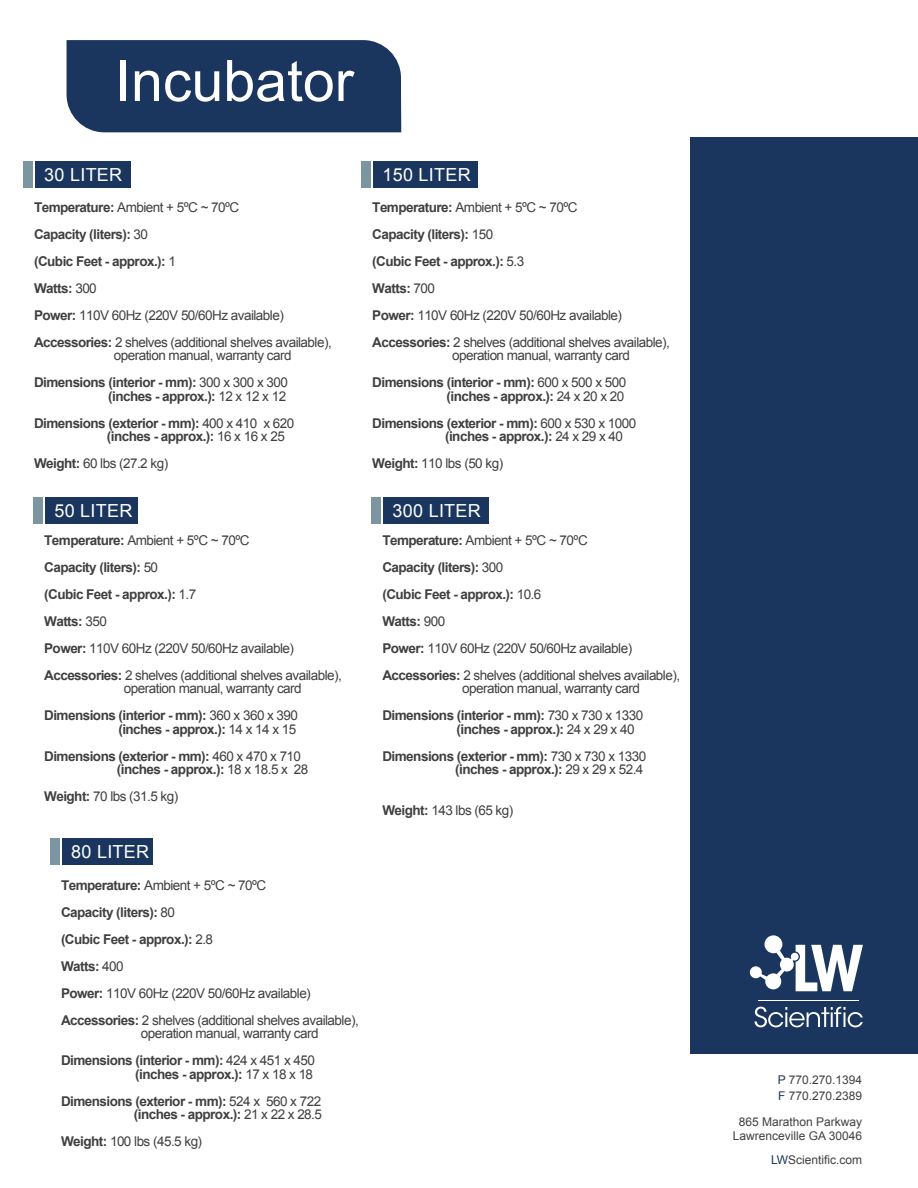
<style>
.page{position:relative;width:918px;height:1188px;background:#fff}
.page>*{position:absolute;margin:0;border:0;box-sizing:border-box;transform-origin:0 0}
.t1{font:57.3px "Arial";color:#fff}
.t2{font:18px "Arial";letter-spacing:.015em;color:#fff}
.t3{font:13.5px/27px "Arial";letter-spacing:-.04em;color:#404041}
.t4{font:700 13.5px/27px "Arial";letter-spacing:-.04em;color:#404041}
.t5{font:12px/16.5px "Arial";color:#404041}
.s1{font-weight:700}
.s2{font-weight:400}
.s3{color:#1b365e}
</style>
<div class="page">
<div style="left:690px;top:500px;width:228px;height:554px;background:#1b365e"></div>
<div style="left:690px;top:137px;width:228px;height:368px;background:#1b365e"></div>
<svg style="left:755px;top:1007px;width:108px;height:20px"></svg>
<hr style="left:759px;top:1000px;width:100px;height:1px;background:#fff">
<svg style="left:749px;top:935px;width:114px;height:56px"></svg>
<div style="left:67px;top:40px;width:334px;height:92px;background:#1b365e"></div>
<div style="left:45px;top:497px;width:93px;height:27px;background:#1b365e"></div>
<div style="left:33px;top:497px;width:9px;height:27px;background:#7c96a1"></div>
<div style="left:62px;top:838px;width:91px;height:27px;background:#1b365e"></div>
<div style="left:50px;top:838px;width:9px;height:27px;background:#7c96a1"></div>
<div style="left:35px;top:161px;width:95px;height:27px;background:#1b365e"></div>
<div style="left:23px;top:161px;width:9px;height:27px;background:#7c96a1"></div>
<div style="left:384px;top:497px;width:105px;height:27px;background:#1b365e"></div>
<div style="left:372px;top:497px;width:9px;height:27px;background:#7c96a1"></div>
<div style="left:374px;top:161px;width:104px;height:27px;background:#1b365e"></div>
<div style="left:361px;top:161px;width:10px;height:27px;background:#7c96a1"></div>
<p class="t1" style="left:115px;top:43px;width:240px">Incubator</p>
<p class="t2" style="left:44px;top:163px;width:79px">30 LITER</p>
<p class="t3" style="left:34px;top:193px;width:299px"><span class="s1">Temperature:</span> Ambient + 5ºC ~ 70ºC<br><span class="s1">Capacity (liters):</span> 30<br><span class="s1">(Cubic Feet - approx.):</span> 1<br><span class="s1">Watts:</span> 300<br><span class="s1">Power:</span> 110V 60Hz (220V 50/60Hz available)<br><span class="s1">Accessories:</span> 2 shelves (additional shelves available),</p>
<p class="t3" style="left:34px;top:342px;width:259px;text-align:right">operation manual, warranty card<br><span class="s1">Dimensions (interior - mm):</span> 300 x 300 x 300</p>
<p class="t4" style="left:34px;top:383px;width:262px;text-indent:74px">(inches - approx.): <span class="s2">12 x 12 x 12<br></span>Dimensions (exterior - mm): <span class="s2">400 x 410 x 620</span></p>
<p class="t4" style="left:34px;top:423px;width:252px;text-indent:73px">(inches - approx.): <span class="s2">16 x 16 x 25<br></span>Weight: <span class="s2">60 lbs (27.2 kg)</span></p>
<p class="t2" style="left:54px;top:499px;width:79px">50 LITER</p>
<p class="t3" style="left:44px;top:526px;width:299px"><span class="s1">Temperature:</span> Ambient + 5ºC ~ 70ºC<br><span class="s1">Capacity (liters):</span> 50<br><span class="s1">(Cubic Feet - approx.):</span> 1.7<br><span class="s1">Watts:</span> 350<br><span class="s1">Power:</span> 110V 60Hz (220V 50/60Hz available)<br><span class="s1">Accessories:</span> 2 shelves (additional shelves available),</p>
<p class="t3" style="left:44px;top:675px;width:259px;text-align:right">operation manual, warranty card<br><span class="s1">Dimensions (interior - mm):</span> 360 x 360 x 390</p>
<p class="t4" style="left:44px;top:716px;width:258px;text-indent:74px">(inches - approx.): <span class="s2">14 x 14 x 15<br></span>Dimensions (exterior - mm): <span class="s2">460 x 470 x 710</span></p>
<p class="t4" style="left:44px;top:756px;width:266px;text-indent:73px">(inches - approx.): <span class="s2">18 x 18.5 x 28<br></span>Weight: <span class="s2">70 lbs (31.5 kg)</span></p>
<p class="t2" style="left:71px;top:840px;width:79px">80 LITER</p>
<p class="t3" style="left:61px;top:871px;width:299px"><span class="s1">Temperature:</span> Ambient + 5ºC ~ 70ºC<br><span class="s1">Capacity (liters):</span> 80<br><span class="s1">(Cubic Feet - approx.):</span> 2.8<br><span class="s1">Watts:</span> 400<br><span class="s1">Power:</span> 110V 60Hz (220V 50/60Hz available)<br><span class="s1">Accessories:</span> 2 shelves (additional shelves available),</p>
<p class="t3" style="left:61px;top:1020px;width:259px;text-align:right">operation manual, warranty card<br><span class="s1">Dimensions (interior - mm):</span> 424 x 451 x 450</p>
<p class="t4" style="left:61px;top:1061px;width:262px;text-indent:74px">(inches - approx.): <span class="s2">17 x 18 x 18<br></span>Dimensions (exterior - mm): <span class="s2">524 x 560 x 722</span></p>
<p class="t4" style="left:61px;top:1101px;width:263px;text-indent:73px">(inches - approx.): <span class="s2">21 x 22 x 28.5<br></span>Weight: <span class="s2">100 lbs (45.5 kg)</span></p>
<p class="t2" style="left:383px;top:163px;width:90px">150 LITER</p>
<p class="t3" style="left:372px;top:193px;width:299px"><span class="s1">Temperature:</span> Ambient + 5ºC ~ 70ºC<br><span class="s1">Capacity (liters):</span> 150<br><span class="s1">(Cubic Feet - approx.):</span> 5.3<br><span class="s1">Watts:</span> 700<br><span class="s1">Power:</span> 110V 60Hz (220V 50/60Hz available)<br><span class="s1">Accessories:</span> 2 shelves (additional shelves available),</p>
<p class="t3" style="left:372px;top:342px;width:259px;text-align:right">operation manual, warranty card<br><span class="s1">Dimensions (interior - mm):</span> 600 x 500 x 500</p>
<p class="t4" style="left:372px;top:383px;width:265px;text-indent:74px">(inches - approx.): <span class="s2">24 x 20 x 20<br></span>Dimensions (exterior - mm): <span class="s2">600 x 530 x 1000</span></p>
<p class="t4" style="left:372px;top:423px;width:252px;text-indent:73px">(inches - approx.): <span class="s2">24 x 29 x 40<br></span>Weight: <span class="s2">110 lbs (50 kg)</span></p>
<p class="t2" style="left:393px;top:499px;width:90px">300 LITER</p>
<p class="t3" style="left:382px;top:526px;width:299px"><span class="s1">Temperature:</span> Ambient + 5ºC ~ 70ºC<br><span class="s1">Capacity (liters):</span> 300<br><span class="s1">(Cubic Feet - approx.):</span> 10.6<br><span class="s1">Watts:</span> 900<br><span class="s1">Power:</span> 110V 60Hz (220V 50/60Hz available)<br><span class="s1">Accessories:</span> 2 shelves (additional shelves available),</p>
<p class="t3" style="left:382px;top:675px;width:262px;text-align:right">operation manual, warranty card<br><span class="s1">Dimensions (interior - mm):</span> 730 x 730 x 1330</p>
<p class="t4" style="left:382px;top:716px;width:265px;text-indent:74px">(inches - approx.): <span class="s2">24 x 29 x 40<br></span>Dimensions (exterior - mm): <span class="s2">730 x 730 x 1330</span></p>
<p class="t4" style="left:455px;top:756px;width:190px">(inches - approx.): <span class="s2">29 x 29 x 52.4</span></p>
<p class="t3" style="left:382px;top:796px;width:132px"><span class="s1">Weight:</span> 143 lbs (65 kg)</p>
<p class="t5" style="left:778px;top:1071px;width:86px"><span class="s3">P</span> 770.270.1394<br><span class="s3">F</span> 770.270.2389</p>
<p class="t5" style="left:733px;top:1114px;width:131px;line-height:14.4px;text-align:center">865 Marathon Parkway<br>Lawrenceville GA 30046</p>
<p class="t5" style="left:771px;top:1151px;width:93px"><span class="s3">LW</span>Scientific.com</p>
</div>
